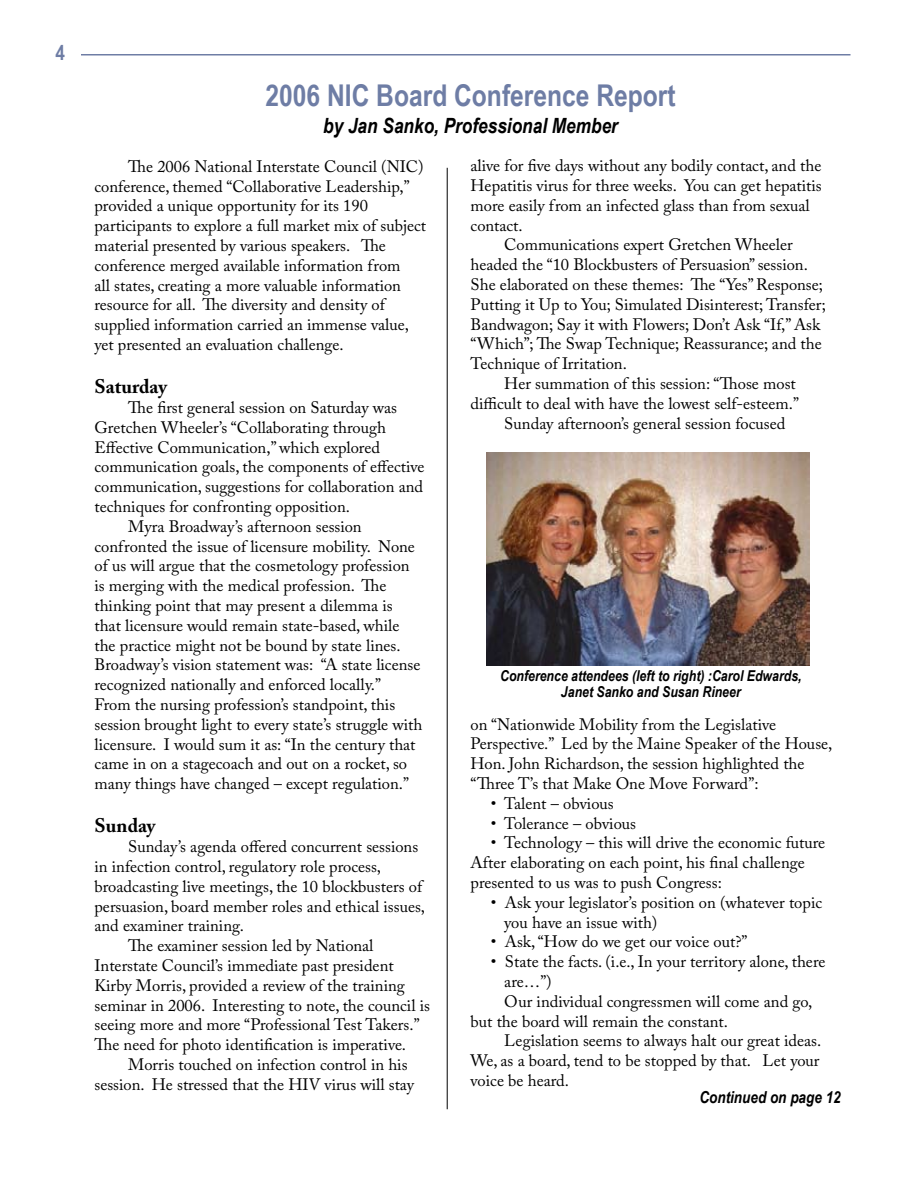
<style>
.page{position:relative;width:918px;height:1188px;background:#fff}
.page>*{position:absolute;margin:0;border:0;box-sizing:border-box;transform-origin:0 0}
.t1{font:700 30px "Arial Narrow";color:#6e7da5}
.t2{font:italic 700 21px "Arial Narrow";color:#000}
.t3{font:700 19.5px "Adobe Caslon Pro";color:#000}
.t4{font:16.5px/19.8px "Adobe Caslon Pro";color:#000}
.t5{font:italic 700 16.5px "Arial Narrow";color:#000}
.t6{font:italic 700 15px/16.5px "Arial Narrow";color:#000;text-align:center}
</style>
<div class="page">
<hr style="left:81px;top:54px;width:769px;height:2px;background:#6e7da5">
<img style="left:486px;top:453px;width:324px;height:212px">
<hr style="left:447px;top:168px;width:1px;height:941px;background:#000">
<h1 class="t1" style="left:266px;top:72px;width:412px">2006 NIC Board Conference Report</h1>
<p class="t2" style="left:323px;top:109px;width:296px">by Jan Sanko, Professional Member</p>
<p class="t4" style="left:471px;top:156px;width:352px">alive for five days without any bodily contact, and the</p>
<p class="t4" style="left:471px;top:175px;width:353px">Hepatitis virus for three weeks. You can get hepatitis</p>
<p class="t4" style="left:471px;top:195px;width:341px">more easily from an infected glass than from sexual</p>
<p class="t4" style="left:471px;top:215px;width:54px">contact.</p>
<p class="t4" style="left:504px;top:235px;width:290px">Communications expert Gretchen Wheeler</p>
<p class="t4" style="left:471px;top:255px;width:339px">headed the “10 Blockbusters of Persuasion” session.</p>
<p class="t4" style="left:471px;top:274px;width:354px">She elaborated on these themes: The “Yes” Response;</p>
<p class="t4" style="left:471px;top:294px;width:357px">Putting it Up to You; Simulated Disinterest; Transfer;</p>
<p class="t4" style="left:471px;top:314px;width:351px">Bandwagon; Say it with Flowers; Don’t Ask “If,” Ask</p>
<p class="t4" style="left:471px;top:334px;width:353px">“Which”; The Swap Technique; Reassurance; and the</p>
<p class="t4" style="left:471px;top:354px;width:158px">Technique of Irritation.</p>
<p class="t4" style="left:504px;top:373px;width:293px">Her summation of this session: “Those most</p>
<p class="t4" style="left:471px;top:393px;width:330px">difficult to deal with have the lowest self-esteem.”</p>
<p class="t4" style="left:504px;top:413px;width:283px">Sunday afternoon’s general session focused</p>
<p class="t4" style="left:94px;top:156px;width:333px;text-indent:34px">The 2006 National Interstate Council (NIC) conference, themed “Collaborative Leadership,” provided a unique opportunity for its 190 participants to explore a full market mix of subject material presented by various speakers. The conference merged available information from<br>all states, creating a more valuable information resource for all. The diversity and density of supplied information carried an immense value, yet presented an evaluation challenge.</p>
<p class="t3" style="left:94px;top:375px;width:74px">Saturday</p>
<p class="t4" style="left:128px;top:397px;width:270px">The first general session on Saturday was</p>
<p class="t4" style="left:94px;top:417px;width:293px">Gretchen Wheeler’s “Collaborating through</p>
<p class="t4" style="left:94px;top:437px;width:287px">Effective Communication,” which explored</p>
<p class="t4" style="left:94px;top:457px;width:332px">communication goals, the components of effective</p>
<p class="t4" style="left:94px;top:477px;width:330px">communication, suggestions for collaboration and</p>
<p class="t4" style="left:94px;top:496px;width:257px">techniques for confronting opposition.</p>
<p class="t4" style="left:128px;top:516px;width:235px">Myra Broadway’s afternoon session</p>
<p class="t4" style="left:94px;top:536px;width:322px">confronted the issue of licensure mobility. None</p>
<p class="t4" style="left:94px;top:556px;width:317px">of us will argue that the cosmetology profession</p>
<p class="t4" style="left:94px;top:576px;width:294px">is merging with the medical profession. The</p>
<p class="t4" style="left:94px;top:595px;width:300px">thinking point that may present a dilemma is</p>
<p class="t4" style="left:94px;top:615px;width:306px">that licensure would remain state-based, while</p>
<p class="t4" style="left:94px;top:635px;width:308px">the practice might not be bound by state lines.</p>
<p class="t4" style="left:94px;top:655px;width:327px">Broadway’s vision statement was: “A state license</p>
<p class="t4" style="left:94px;top:675px;width:288px">recognized nationally and enforced locally.”</p>
<p class="t4" style="left:94px;top:694px;width:302px">From the nursing profession’s standpoint, this</p>
<p class="t4" style="left:94px;top:714px;width:329px">session brought light to every state’s struggle with</p>
<p class="t4" style="left:94px;top:734px;width:323px">licensure. I would sum it as: “In the century that</p>
<p class="t4" style="left:94px;top:754px;width:314px">came in on a stagecoach and out on a rocket, so</p>
<p class="t4" style="left:94px;top:774px;width:316px">many things have changed – except regulation.”</p>
<p class="t3" style="left:94px;top:814px;width:63px">Sunday</p>
<p class="t4" style="left:128px;top:837px;width:291px">Sunday’s agenda offered concurrent sessions</p>
<p class="t4" style="left:94px;top:856px;width:288px">in infection control, regulatory role process,</p>
<p class="t4" style="left:94px;top:876px;width:329px">broadcasting live meetings, the 10 blockbusters of</p>
<p class="t4" style="left:94px;top:896px;width:332px">persuasion, board member roles and ethical issues,</p>
<p class="t4" style="left:94px;top:916px;width:151px">and examiner training.</p>
<p class="t4" style="left:128px;top:936px;width:247px">The examiner session led by National</p>
<p class="t4" style="left:94px;top:955px;width:301px">Interstate Council’s immediate past president</p>
<p class="t4" style="left:94px;top:975px;width:312px">Kirby Morris, provided a review of the training</p>
<p class="t4" style="left:94px;top:995px;width:337px">seminar in 2006. Interesting to note, the council is</p>
<p class="t4" style="left:94px;top:1015px;width:327px">seeing more and more “Professional Test Takers.”</p>
<p class="t4" style="left:94px;top:1035px;width:313px">The need for photo identification is imperative.</p>
<p class="t4" style="left:128px;top:1054px;width:281px">Morris touched on infection control in his</p>
<p class="t4" style="left:94px;top:1074px;width:321px">session. He stressed that the HIV virus will stay</p>
<p class="t6" style="left:500px;top:666px;width:303px">Conference attendees (left to right) :Carol Edwards,<br>Janet Sanko and Susan Rineer</p>
<p class="t4" style="left:471px;top:714px;width:363px">on “Nationwide Mobility from the Legislative Perspective.” Led by the Maine Speaker of the House, Hon. John Richardson, the session highlighted the “Three T’s that Make One Move Forward”:</p>
<p class="t4" style="left:491px;top:793px;width:125px">• Talent – obvious</p>
<p class="t4" style="left:491px;top:813px;width:147px">• Tolerance – obvious</p>
<p class="t4" style="left:471px;top:833px;width:356px;text-indent:20px">• Technology – this will drive the economic future<br>After elaborating on each point, his final challenge presented to us was to push Congress:</p>
<p class="t4" style="left:504px;top:892px;width:319px;text-indent:-14px">• Ask your legislator’s position on (whatever topic you have an issue with)</p>
<p class="t4" style="left:491px;top:932px;width:258px">• Ask, “How do we get our voice out?”</p>
<p class="t4" style="left:491px;top:952px;width:336px">• State the facts. (i.e., In your territory alone, there</p>
<p class="t4" style="left:504px;top:971px;width:49px">are…”)</p>
<p class="t4" style="left:504px;top:991px;width:309px">Our individual congressmen will come and go,</p>
<p class="t4" style="left:471px;top:1011px;width:259px">but the board will remain the constant.</p>
<p class="t4" style="left:504px;top:1031px;width:318px">Legislation seems to always halt our great ideas.</p>
<p class="t4" style="left:471px;top:1051px;width:351px">We, as a board, tend to be stopped by that. Let your</p>
<p class="t4" style="left:471px;top:1070px;width:100px">voice be heard.</p>
<p class="t5" style="left:699px;top:1084px;width:143px">Continued on page 12</p>
</div>
